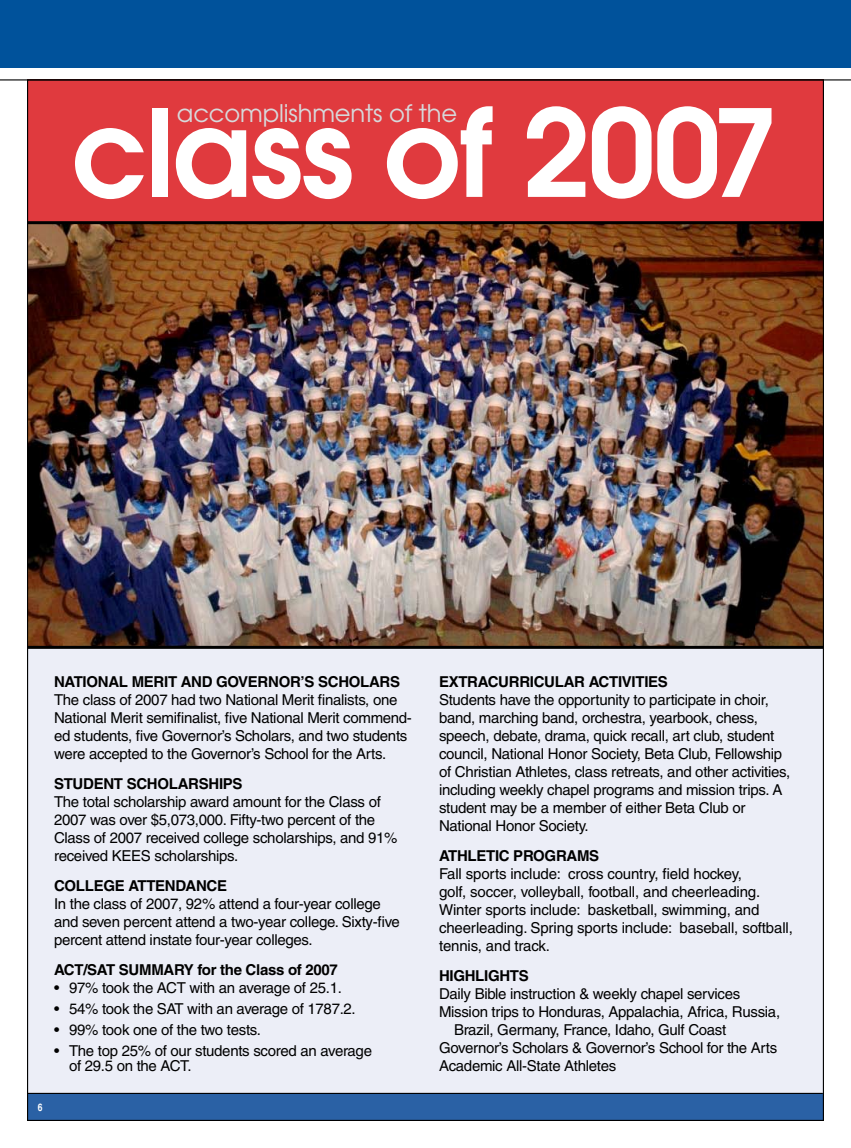
<style>
.page{position:relative;width:851px;height:1148px;background:#fff}
.page>*{position:absolute;margin:0;border:0;box-sizing:border-box;transform-origin:0 0}
.t1{font:600 120px "Avant Garde";letter-spacing:-.015em;color:#fff}
.t2{font:24.15px "Avant Garde";letter-spacing:-.005em;color:#d7d9db}
.t3{font:15px/18px "Helvetica";letter-spacing:-.02em;color:#000}
.t4{font:700 15px "Helvetica";letter-spacing:-.02em;color:#000}
.t5{font:700 condensed 10.5px "Helvetica CE";color:#fff}
</style>
<div class="page">
<div style="left:28px;top:649px;width:795px;height:471px;background:#eceef7"></div>
<div style="left:27px;top:80px;width:796px;height:145px;background:#e03a3e"></div>
<img style="left:29px;top:224px;width:793px;height:422px">
<hr style="left:0;top:79px;width:850px;height:1px;background:#000">
<div style="left:0;top:0;width:850px;height:68px;background:#00529b"></div>
<div style="left:28px;top:1094px;width:795px;height:26px;background:#2a61a5"></div>
<hr style="left:27px;top:221px;width:796px;height:3px;background:#000">
<hr style="left:28px;top:646px;width:795px;height:3px;background:#000">
<hr style="left:27px;top:1092px;width:795px;height:2px;background:#000">
<h2 class="t2" style="left:177px;top:98px;width:282px">accomplishments of the</h2>
<h1 class="t1" style="left:71px;top:74px;width:709px">class of 2007</h1>
<p class="t4" style="left:54px;top:672px;width:347px">NATIONAL MERIT AND GOVERNOR’S SCHOLARS</p>
<p class="t3" style="left:54px;top:690px;width:359px">The class of 2007 had two National Merit finalists, one National Merit semifinalist, five National Merit commend&shy;ed students, five Governor’s Scholars, and two students were accepted to the Governor’s School for the Arts.</p>
<p class="t4" style="left:54px;top:774px;width:190px">STUDENT SCHOLARSHIPS</p>
<p class="t3" style="left:54px;top:792px;width:345px">The total scholarship award amount for the Class of 2007 was over $5,073,000. Fifty-two percent of the Class of 2007 received college scholarships, and 91% received KEES scholarships.</p>
<p class="t4" style="left:54px;top:876px;width:173px">COLLEGE ATTEN DANCE</p>
<p class="t3" style="left:54px;top:894px;width:347px">In the class of 2007, 92% attend a four-year college and seven percent attend a two-year college. Sixty-five percent attend instate four-year colleges.</p>
<p class="t4" style="left:54px;top:960px;width:285px">ACT/SAT SUMMARY for the Class of 2007</p>
<p class="t3" style="left:54px;top:978px;width:289px">• 97% took the ACT with an average of 25.1.</p>
<p class="t3" style="left:54px;top:999px;width:303px">• 54% took the SAT with an average of 1787.2.</p>
<p class="t3" style="left:54px;top:1020px;width:208px">• 99% took one of the two tests.</p>
<p class="t3" style="left:69px;top:1043px;width:304px;line-height:15px;text-indent:-15px">• The top 25% of our students scored an average of 29.5 on the ACT.</p>
<p class="t5" style="left:38px;top:1100px;width:6px">6</p>
<p class="t4" style="left:439px;top:672px;width:230px">EXTRACURRICULAR ACTIVITIES</p>
<p class="t3" style="left:439px;top:690px;width:353px">Students have the opportunity to participate in choir, band, marching band, orchestra, yearbook, chess, speech, debate, drama, quick recall, art club, student council, National Honor Society, Beta Club, Fellowship of Christian Athletes, class retreats, and other activities, including weekly chapel programs and mission trips. A student may be a member of either Beta Club or National Honor Society.</p>
<p class="t4" style="left:439px;top:846px;width:162px">ATHLETIC PROGRAMS</p>
<p class="t3" style="left:439px;top:864px;width:355px">Fall sports include: cross country, field hockey,<br>golf, soccer, volleyball, football, and cheerleading.<br>Winter sports include: basketball, swimming, and cheerleading. Spring sports include: baseball, softball, tennis, and track.</p>
<p class="t4" style="left:439px;top:966px;width:91px">HIGHLIGHTS</p>
<p class="t3" style="left:439px;top:984px;width:303px">Daily Bible instruction &amp; weekly chapel services</p>
<p class="t3" style="left:439px;top:1002px;width:342px">Mission trips to Honduras, Appalachia, Africa, Russia,</p>
<p class="t3" style="left:454px;top:1020px;width:274px">Brazil, Germany, France, Idaho, Gulf Coast</p>
<p class="t3" style="left:439px;top:1038px;width:340px">Governor’s Scholars &amp; Governor’s School for the Arts</p>
<p class="t3" style="left:439px;top:1056px;width:179px">Academic All-State Athletes</p>
</div>
